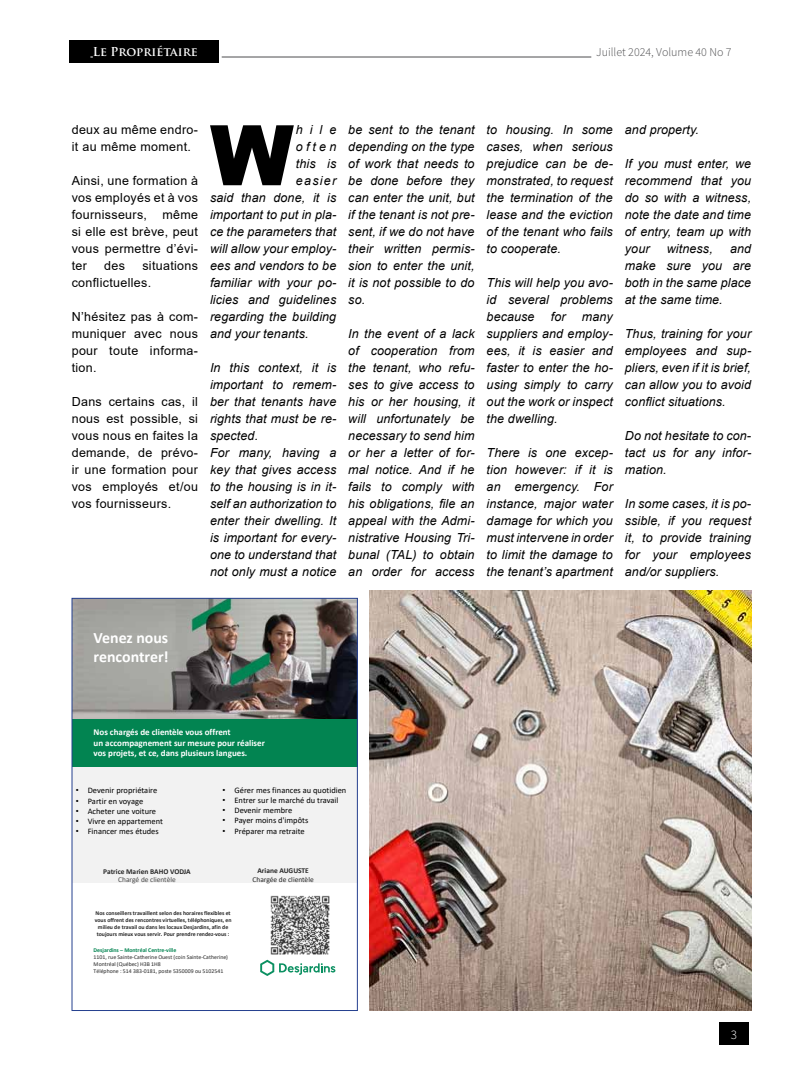
<style>
.page{position:relative;width:792px;height:1080px;background:#fff}
.page>*{position:absolute;margin:0;border:0;box-sizing:border-box;transform-origin:0 0}
.t1{font:900 83.7px "Arial";color:#000}
.t2{font:700 15.9px/19px "Calibri";color:#fff}
.t3{font:300 13px "Source Sans Pro";color:#fff}
.t4{font:italic 12.5px/17px "Arial";letter-spacing:.01em;color:#000;text-align:justify}
.t5{font:12.5px/17px "Arial";letter-spacing:.025em;color:#000;text-align:justify}
.t6{font:300 12px "Source Sans Pro";color:#4d4d4f}
.t7{font:700 12px "Trajan Pro";color:#fff}
.t8{font:700 9px/10.8px "Calibri";color:#fff}
.t9{font:8.4px "Calibri";color:#000}
.t10{font:700 7.4px "Calibri";color:#262626}
.t11{font:7.4px "Calibri";color:#262626}
.t12{font:7.4px "Calibri";color:#4a4a4a}
.t13{font:700 5.8px/7px "Calibri";color:#262626;text-align:center}
.t14{font:5.8px/7px "Calibri";color:#262626}
.t15{font:700 5.8px "Calibri";color:#028451}
.s1{font-family:"Arial"}
</style>
<div class="page">
<img style="left:74px;top:600px;width:282px;height:119px">
<div style="left:72px;top:719px;width:285px;height:48px;background:#028451"></div>
<div style="left:72px;top:768px;width:285px;height:115px;background:#f2f2f2"></div>
<svg style="left:260px;top:960px;width:75px;height:16px"></svg>
<img style="left:270px;top:896px;width:60px;height:59px">
<div style="left:72px;top:598px;width:286px;height:413px;border:1px solid #25408f"></div>
<img style="left:370px;top:591px;width:381px;height:420px">
<hr style="left:222px;top:57px;width:369px;height:1px;background:#4d4d4f">
<div style="left:719px;top:1023px;width:30px;height:22px;background:#000"></div>
<div style="left:69px;top:40px;width:150px;height:23px;background:#000"></div>
<p class="t7" style="left:93px;top:44px;width:107px">Le Propriétaire</p>
<p class="t6" style="left:596px;top:44px;width:137px">Juillet 2024, Volume 40 No 7</p>
<p class="t5" style="left:72px;top:121px;width:128px">deux au même endro&shy;it au même moment.</p>
<p class="t5" style="left:72px;top:172px;width:128px">Ainsi, une formation à vos employés et à vos fournisseurs, même si elle est brève, peut vous permettre d’évi&shy;ter</p>
<p class="t5" style="left:72px;top:257px;width:128px;text-indent:71px">situations conflictuelles.</p>
<p class="t5" style="left:72px;top:308px;width:128px">N’hésitez pas à com&shy;muniquer avec nous pour toute informa&shy;tion.</p>
<p class="t5" style="left:72px;top:393px;width:128px">Dans certains cas, il nous est possible, si vous nous en faites la demande, de prévo&shy;ir une formation pour vos employés et/ou vos fournisseurs.</p>
<p class="t5" style="left:104px;top:257px;width:22px">des</p>
<h1 class="t1" style="left:210px;top:95px;width:85px">W</h1>
<p class="t4" style="left:296px;top:122px;width:42px">hile</p>
<p class="t4" style="left:296px;top:139px;width:42px">often</p>
<p class="t4" style="left:296px;top:156px;width:42px">this is</p>
<p class="t4" style="left:296px;top:173px;width:42px">easier</p>
<p class="t4" style="left:210px;top:190px;width:128px">said than done, it is</p>
<p class="t4" style="left:210px;top:207px;width:128px">important to put in pla-</p>
<p class="t4" style="left:210px;top:224px;width:128px">ce the parameters that</p>
<p class="t4" style="left:210px;top:241px;width:128px">will allow your employ-</p>
<p class="t4" style="left:210px;top:258px;width:128px">ees and vendors to be</p>
<p class="t4" style="left:210px;top:275px;width:128px">familiar with your po-</p>
<p class="t4" style="left:210px;top:292px;width:128px">licies and guidelines</p>
<p class="t4" style="left:210px;top:309px;width:128px">regarding the building</p>
<p class="t4" style="left:210px;top:326px;width:100px">and your tenants.</p>
<p class="t4" style="left:210px;top:360px;width:128px;text-align:left">In this context, it is important to remem&shy;ber that tenants have rights that must be re&shy;spected.<br>For many, having a key that gives access to the housing is in it&shy;self an authorization to enter their dwelling. It is important for every&shy;one to understand that not only must a notice</p>
<p class="t4" style="left:348px;top:122px;width:128px">be sent to the tenant depending on the type of work that needs to be done before they can enter the unit, but if the tenant is not pre&shy;sent, if we do not have their written permis&shy;sion to enter the unit, it is not possible to do so.</p>
<p class="t4" style="left:348px;top:326px;width:128px">In the event of a lack of cooperation from the tenant, who refu&shy;ses to give access to his or her housing, it will unfortunately be necessary to send him or her a letter of for&shy;mal notice. And if he fails to comply with his obligations, file an appeal with the Admi&shy;nistrative Housing Tri&shy;bunal (TAL) to obtain an order for access</p>
<p class="t4" style="left:487px;top:122px;width:128px">to housing. In some cases, when serious prejudice can be de&shy;monstrated, to request the termination of the lease and the eviction of the tenant who fails to cooperate.</p>
<p class="t4" style="left:487px;top:275px;width:128px">This will help you avo&shy;id several problems because</p>
<p class="t4" style="left:551px;top:309px;width:16px">for</p>
<p class="t4" style="left:487px;top:309px;width:128px;text-indent:95px">many suppliers and employ&shy;ees, it is easier and faster to enter the ho&shy;using simply to carry out the work or inspect the dwelling.</p>
<p class="t4" style="left:487px;top:445px;width:128px">There is one excep&shy;tion however: if it is an emergency. For instance, major water damage for which you must intervene in order to limit the damage to the tenant’s apartment</p>
<p class="t4" style="left:625px;top:122px;width:76px">and property.</p>
<p class="t4" style="left:625px;top:156px;width:128px">If you must enter, we recommend that you do so with a witness, note the date and time of entry, team up with your</p>
<p class="t4" style="left:625px;top:241px;width:128px;text-indent:105px">and make sure you are both in the same place at the same time.</p>
<p class="t4" style="left:625px;top:326px;width:128px">Thus, training for your employees and sup&shy;pliers, even if it is brief, can allow you to avoid conflict situations.</p>
<p class="t4" style="left:625px;top:428px;width:128px">Do not hesitate to con&shy;tact us for any infor&shy;mation.</p>
<p class="t4" style="left:625px;top:496px;width:128px">In some cases, it is po&shy;ssible, if you request it, to provide training for your employees and/or suppliers.</p>
<p class="t4" style="left:667px;top:241px;width:48px">witness,</p>
<p class="t2" style="left:94px;top:628px;width:77px">Venez nous rencontrer!</p>
<p class="t8" style="left:94px;top:726px;width:173px">Nos chargés de clientèle vous offrent<br>un accompagnement sur mesure pour réaliser vos projets, et ce, dans plusieurs langues.</p>
<p class="t9" style="left:76px;top:785px;width:83px"><span class="s1">•</span> Devenir propriétaire</p>
<p class="t9" style="left:76px;top:795px;width:69px"><span class="s1">•</span> Partir en voyage</p>
<p class="t9" style="left:76px;top:805px;width:82px"><span class="s1">•</span> Acheter une voiture</p>
<p class="t9" style="left:76px;top:815px;width:89px"><span class="s1">•</span> Vivre en appartement</p>
<p class="t9" style="left:76px;top:825px;width:84px"><span class="s1">•</span> Financer mes études</p>
<p class="t10" style="left:103px;top:866px;width:89px">Patrice Marien BAHO VODJA</p>
<p class="t12" style="left:118px;top:875px;width:59px">Chargé de clientèle</p>
<p class="t9" style="left:223px;top:784px;width:125px"><span class="s1">•</span> Gérer mes finances au quotidien</p>
<p class="t9" style="left:223px;top:794px;width:117px"><span class="s1">•</span> Entrer sur le marché du travail</p>
<p class="t9" style="left:223px;top:805px;width:71px"><span class="s1">•</span> Devenir membre</p>
<p class="t9" style="left:223px;top:815px;width:87px"><span class="s1">•</span> Payer moins d'impôts</p>
<p class="t9" style="left:223px;top:825px;width:84px"><span class="s1">•</span> Préparer ma retraite</p>
<p class="t10" style="left:257px;top:866px;width:53px">Ariane AUGUSTE</p>
<p class="t11" style="left:253px;top:875px;width:63px">Chargée de clientèle</p>
<p class="t13" style="left:95px;top:910px;width:138px">Nos conseillers travaillent selon des horaires flexibles et vous offrent des rencontres virtuelles, téléphoniques, en milieu de travail ou dans les locaux Desjardins, afin de toujours mieux vous servir. Pour prendre rendez-vous :</p>
<p class="t15" style="left:94px;top:946px;width:84px">Desjardins – Montréal Centre-ville</p>
<p class="t14" style="left:94px;top:954px;width:136px">1101, rue Sainte-Catherine Ouest (coin Sainte-Catherine)<br>Montréal (Québec) H3B 1H8<br>Téléphone : 514 383-0181, poste 5350009 ou 5102541</p>
<p class="t3" style="left:731px;top:1027px;width:8px">3</p>
</div>
